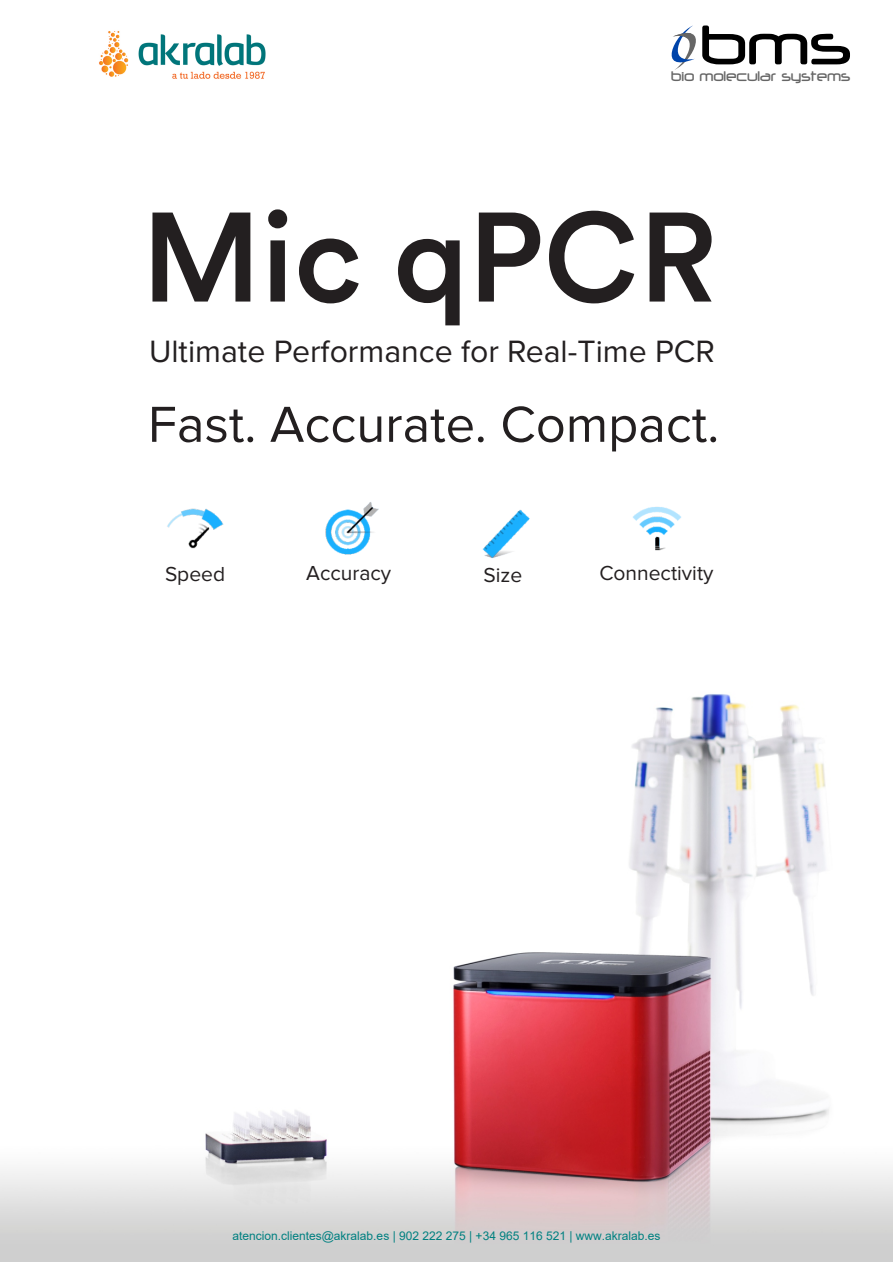
<style>
.page{position:relative;width:893px;height:1263px;background:#fff}
.page>*{position:absolute;margin:0;border:0;box-sizing:border-box;transform-origin:0 0}
.t1{font:500 125.55px "Circular TT";color:#231f20}
.t2{font:500 65.4px "Neuropol";color:#000}
.t3{font:52.5px "Proxima Nova";color:#231f20}
.t4{font:31.95px "Proxima Nova";color:#231f20}
.t5{font:21px "Proxima Nova";color:#231f20}
.t6{font:500 16.5px "Neuropol";color:#666;scale:.88 1}
.t7{font:12px "Arial";color:#008080}
</style>
<div class="page">
<svg style="left:671px;top:25px;width:25px;height:45px"></svg>
<img style="left:167px;top:508px;width:57px;height:41px">
<img style="left:325px;top:502px;width:54px;height:53px">
<img style="left:482px;top:509px;width:48px;height:50px">
<img style="left:632px;top:507px;width:50px;height:44px">
<img style="left:0;top:694px;width:893px;height:567px">
<img style="left:99px;top:31px;width:167px;height:48px">
<h2 class="t2" style="left:697px;top:16px;width:154px">bms</h2>
<h3 class="t6" style="left:671px;top:69px;width:205px">bio molecular systems</h3>
<h1 class="t1" style="left:142px;top:200px;width:577px">Mic qPCR</h1>
<h3 class="t4" style="left:149px;top:337px;width:567px">Ultimate Performance for Real-Time PCR</h3>
<h3 class="t3" style="left:148px;top:400px;width:573px">Fast. Accurate. Compact.</h3>
<h3 class="t5" style="left:165px;top:564px;width:62px">Speed</h3>
<h3 class="t5" style="left:306px;top:564px;width:86px">Accuracy</h3>
<h3 class="t5" style="left:483px;top:565px;width:40px">Size</h3>
<h3 class="t5" style="left:599px;top:564px;width:116px">Connectivity</h3>
<p class="t7" style="left:232px;top:1227px;width:430px">atencion.clientes@akralab.es | 902 222 275 | +34 965 116 521 | www.akralab.es</p>
</div>
